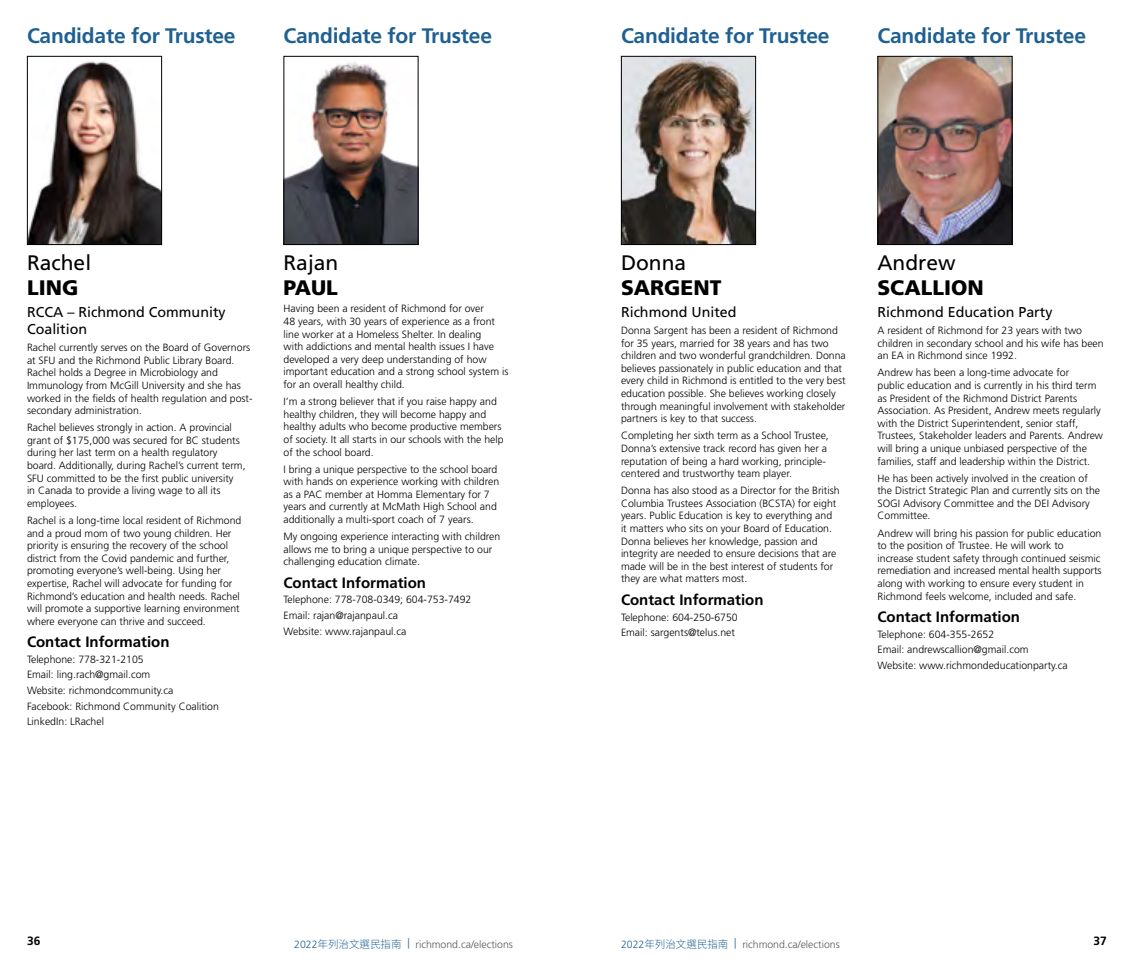
<style>
.page{position:relative;width:1134px;height:972px;background:#fff}
.page>*{position:absolute;margin:0;border:0;box-sizing:border-box;transform-origin:0 0}
.t1{font:700 21px "Frutiger LT Std";letter-spacing:-.01em;color:#1f6092}
.t2{font:900 21px "Frutiger LT Std";color:#000}
.t3{font:21px "Frutiger LT Std";color:#000}
.t4{font:700 15px "Frutiger LT Std";color:#000}
.t5{font:14.25px/17.1px "Frutiger LT Std";color:#000}
.t6{font:700 12px "Frutiger LT Std";color:#000}
.t7{font:300 10.5px/12.6px "Frutiger LT Std";color:#000}
.t8{font:300 10.5px "Frutiger LT Std";color:#58595b}
.t9{font:300 10.5px "Source Han Sans TW";color:#1f6092}
.s1{color:#1f6092}
.s2{font-family:"Source Han Sans TW";color:#1f6092}
.s3{font-family:"Frutiger LT Std"}
</style>
<div class="page">
<img style="left:29px;top:61px;width:131px;height:182px">
<div style="left:27px;top:56px;width:135px;height:189px;border:1px solid #000"></div>
<img style="left:286px;top:61px;width:130px;height:182px">
<div style="left:284px;top:56px;width:134px;height:189px;border:1px solid #000"></div>
<img style="left:623px;top:58px;width:131px;height:185px">
<div style="left:621px;top:56px;width:135px;height:189px;border:1px solid #000"></div>
<img style="left:880px;top:58px;width:130px;height:185px">
<div style="left:878px;top:56px;width:134px;height:189px;border:1px solid #000"></div>
<h1 class="t1" style="left:27px;top:23px;width:210px">Candidate for Trustee</h1>
<h1 class="t1" style="left:284px;top:23px;width:210px">Candidate for Trustee</h1>
<h1 class="t3" style="left:27px;top:251px;width:66px">Rachel</h1>
<h1 class="t2" style="left:27px;top:275px;width:53px">LING</h1>
<h3 class="t5" style="left:27px;top:304px;width:200px">RCCA – Richmond Community<br>Coalition</h3>
<p class="t7" style="left:27px;top:341px;width:227px">Rachel currently serves on the Board of Governors at SFU and the Richmond Public Library Board.<br>Rachel holds a Degree in Microbiology and Immunology from McGill University and she has worked in the fields of health regulation and post&shy;secondary administration.</p>
<p class="t7" style="left:27px;top:421px;width:220px">Rachel believes strongly in action. A provincial grant of $175,000 was secured for BC students during her last term on a health regulatory board. Additionally, during Rachel’s current term, SFU committed to be the first public university<br>in Canada to provide a living wage to all its employees.</p>
<p class="t7" style="left:27px;top:514px;width:216px">Rachel is a long-time local resident of Richmond and a proud mom of two young children. Her priority is ensuring the recovery of the school district from the Covid pandemic and further, promoting everyone’s well-being. Using her expertise, Rachel will advocate for funding for Richmond’s education and health needs. Rachel will promote a supportive learning environment where everyone can thrive and succeed.</p>
<h2 class="t4" style="left:27px;top:633px;width:144px">Contact Information</h2>
<p class="t7" style="left:27px;top:652px;width:193px;line-height:15.6px">Telephone: 778-321-2105<br>Email: ling.rach@gmail.com<br>Website: richmondcommunity.ca<br>Facebook: Richmond Community Coalition<br>LinkedIn: LRachel</p>
<h1 class="t3" style="left:284px;top:251px;width:56px">Rajan</h1>
<h1 class="t2" style="left:284px;top:275px;width:56px">PAUL</h1>
<p class="t7" style="left:284px;top:303px;width:227px">Having been a resident of Richmond for over<br>48 years, with 30 years of experience as a front line worker at a Homeless Shelter. In dealing<br>with addictions and mental health issues I have developed a very deep understanding of how important education and a strong school system is for an overall healthy child.</p>
<p class="t7" style="left:284px;top:395px;width:222px">I’m a strong believer that if you raise happy and healthy children, they will become happy and healthy adults who become productive members of society. It all starts in our schools with the help of the school board.</p>
<p class="t7" style="left:284px;top:463px;width:217px">I bring a unique perspective to the school board with hands on experience working with children as a PAC member at Homma Elementary for 7 years and currently at McMath High School and additionally a multi-sport coach of 7 years.</p>
<p class="t7" style="left:284px;top:530px;width:218px">My ongoing experience interacting with children allows me to bring a unique perspective to our challenging education climate.</p>
<h2 class="t4" style="left:284px;top:574px;width:144px">Contact Information</h2>
<p class="t7" style="left:284px;top:592px;width:189px;line-height:15.6px">Telephone: 778-708-0349; 604-753-7492<br>Email: rajan@rajanpaul.ca<br>Website: www.rajanpaul.ca</p>
<h1 class="t1" style="left:621px;top:23px;width:210px">Candidate for Trustee</h1>
<h1 class="t1" style="left:878px;top:23px;width:210px">Candidate for Trustee</h1>
<h1 class="t3" style="left:621px;top:251px;width:67px">Donna</h1>
<h1 class="t2" style="left:621px;top:275px;width:102px">SARGENT</h1>
<h3 class="t5" style="left:621px;top:304px;width:117px">Richmond United</h3>
<p class="t7" style="left:621px;top:324px;width:226px">Donna Sargent has been a resident of Richmond for 35 years, married for 38 years and has two children and two wonderful grandchildren. Donna believes passionately in public education and that every child in Richmond is entitled to the very best education possible. She believes working closely through meaningful involvement with stakeholder partners is key to that success.</p>
<p class="t7" style="left:621px;top:430px;width:209px">Completing her sixth term as a School Trustee, Donna’s extensive track record has given her a reputation of being a hard working, principle&shy;centered and trustworthy team player.</p>
<p class="t7" style="left:621px;top:484px;width:220px">Donna has also stood as a Director for the British Columbia Trustees Association (BCSTA) for eight years. Public Education is key to everything and it matters who sits on your Board of Education.<br>Donna believes her knowledge, passion and integrity are needed to ensure decisions that are made will be in the best interest of students for they are what matters most.</p>
<h2 class="t4" style="left:621px;top:591px;width:144px">Contact Information</h2>
<p class="t7" style="left:621px;top:609px;width:118px;line-height:15.6px">Telephone: 604-250-6750<br>Email: sargents@telus.net</p>
<h1 class="t3" style="left:878px;top:251px;width:80px">Andrew</h1>
<h1 class="t2" style="left:878px;top:275px;width:108px">SCALLION</h1>
<h3 class="t5" style="left:878px;top:304px;width:176px">Richmond Education Party</h3>
<p class="t7" style="left:878px;top:324px;width:228px">A resident of Richmond for 23 years with two children in secondary school and his wife has been an EA in Richmond since 1992.</p>
<p class="t7" style="left:878px;top:367px;width:227px">Andrew has been a long-time advocate for<br>public education and is currently in his third term as President of the Richmond District Parents Association. As President, Andrew meets regularly with the District Superintendent, senior staff, Trustees, Stakeholder leaders and Parents. Andrew will bring a unique unbiased perspective of the families, staff and leadership within the District.</p>
<p class="t7" style="left:878px;top:472px;width:224px">He has been actively involved in the creation of the District Strategic Plan and currently sits on the SOGI Advisory Committee and the DEI Advisory Committee.</p>
<p class="t7" style="left:878px;top:527px;width:226px">Andrew will bring his passion for public education to the position of Trustee. He will work to increase student safety through continued seismic remediation and increased mental health supports along with working to ensure every student in Richmond feels welcome, included and safe.</p>
<h2 class="t4" style="left:878px;top:608px;width:144px">Contact Information</h2>
<p class="t7" style="left:878px;top:626px;width:192px;line-height:15.6px">Telephone: 604-355-2652<br>Email: andrewscallion@gmail.com<br>Website: www.richmondeducationparty.ca</p>
<p class="t6" style="left:27px;top:934px;width:15px">36</p>
<p class="t8" style="left:734px;top:938px;width:107px"><span class="s1">|</span> richmond.ca/elections</p>
<p class="t6" style="left:1094px;top:934px;width:15px">37</p>
<p class="t8" style="left:294px;top:938px;width:220px"><span class="s1">2022</span><span class="s2">年列治文選民指南</span> <span class="s1">|</span> richmond.ca/elections</p>
<p class="t9" style="left:621px;top:938px;width:109px"><span class="s3">2022</span>年列治文選民指南</p>
</div>
